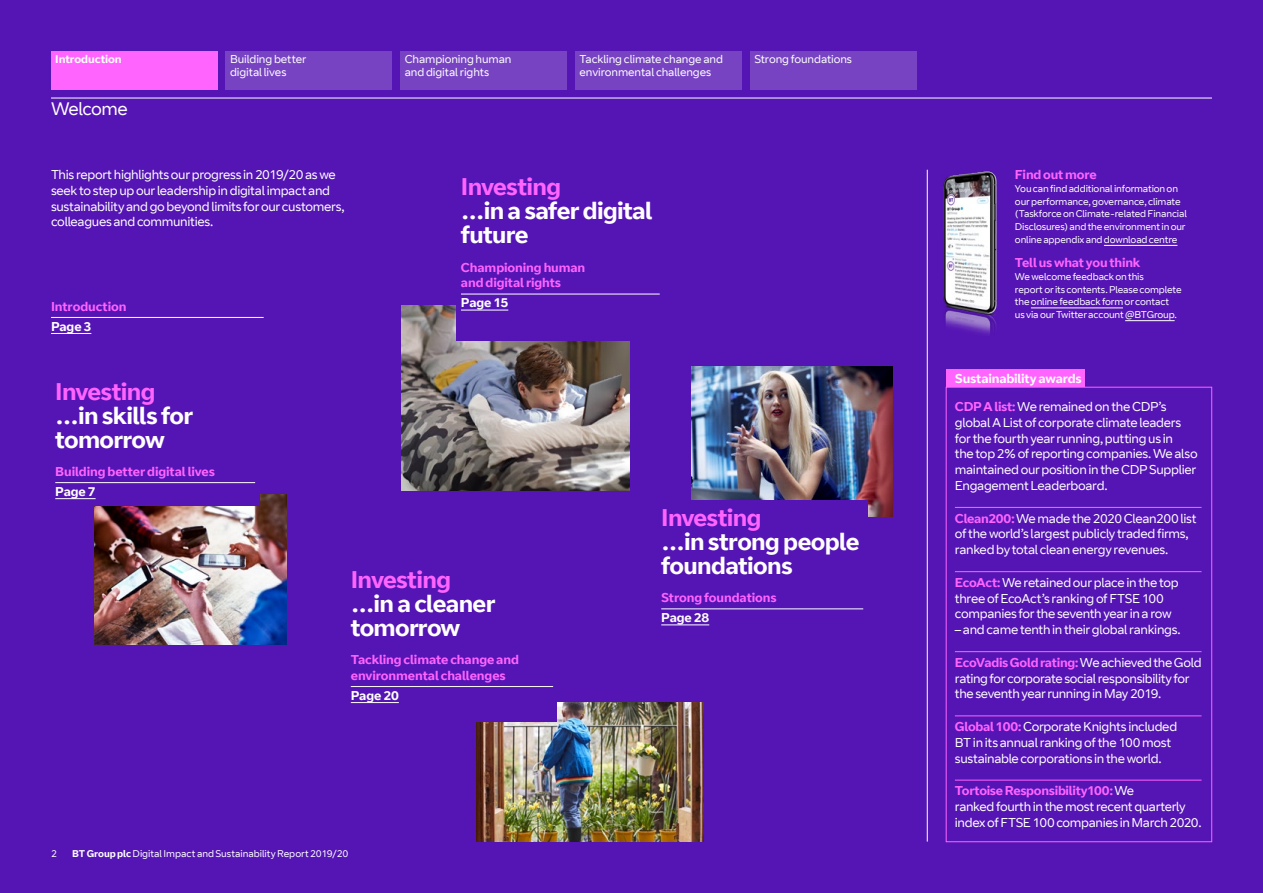
<style>
.page{position:relative;width:1263px;height:893px;background:#5514b4}
.page>*{position:absolute;margin:0;border:0;box-sizing:border-box;transform-origin:0 0}
.t1{font:700 24px/24px "BT Curve";letter-spacing:-.03em;color:#fff}
.t2{font:700 24px "BT Curve";letter-spacing:-.03em;color:#ff64ff}
.t3{font:18px "BT Curve";letter-spacing:-.035em;color:#fff}
.t4{font:12.75px/15.8px "BT Curve";letter-spacing:-.025em;color:#fff}
.t5{font:700 12.75px/15.8px "BT Curve";letter-spacing:-.01em;color:#ff64ff}
.t6{font:700 12.75px "BT Curve";letter-spacing:-.01em;color:#fff}
.t7{font:11.25px/12.8px "BT Curve";letter-spacing:-.01em;color:#fff}
.t8{font:700 11.25px "BT Curve";letter-spacing:-.01em;color:#fff}
.t9{font:9.75px/12.8px "BT Curve";letter-spacing:-.015em;color:#fff}
.s1{font-weight:700}
.s2{font-weight:700;color:#ff64ff}
</style>
<div class="page">
<div style="left:401px;top:51px;width:166px;height:38px;background:#7743c3"></div>
<div style="left:750px;top:51px;width:166px;height:38px;background:#7743c3"></div>
<div style="left:575px;top:51px;width:167px;height:38px;background:#7743c3"></div>
<div style="left:51px;top:51px;width:166px;height:38px;background:#ff64ff"></div>
<div style="left:226px;top:51px;width:166px;height:38px;background:#7743c3"></div>
<hr style="left:51px;top:98px;width:1161px;height:1px;background:#fff">
<img style="left:476px;top:703px;width:228px;height:139px">
<img style="left:691px;top:367px;width:202px;height:150px">
<img style="left:402px;top:305px;width:227px;height:185px">
<img style="left:943px;top:171px;width:54px;height:163px">
<div style="left:457px;top:170px;width:207px;height:170px;background:#5514b4"></div>
<div style="left:657px;top:500px;width:211px;height:160px;background:#5514b4"></div>
<div style="left:347px;top:562px;width:210px;height:160px;background:#5514b4"></div>
<img style="left:94px;top:494px;width:193px;height:151px">
<div style="left:51px;top:374px;width:208px;height:132px;background:#5514b4"></div>
<hr style="left:51px;top:317px;width:213px;height:1px;background:#fff">
<hr style="left:51px;top:333px;width:40px;height:1px;background:#fff">
<hr style="left:55px;top:482px;width:200px;height:1px;background:#fff">
<hr style="left:55px;top:498px;width:41px;height:1px;background:#fff">
<hr style="left:461px;top:294px;width:199px;height:1px;background:#fff">
<hr style="left:461px;top:310px;width:47px;height:1px;background:#fff">
<hr style="left:351px;top:686px;width:202px;height:1px;background:#fff">
<hr style="left:351px;top:702px;width:48px;height:1px;background:#fff">
<hr style="left:661px;top:609px;width:202px;height:1px;background:#fff">
<hr style="left:661px;top:625px;width:48px;height:1px;background:#fff">
<hr style="left:1104px;top:245px;width:73px;height:1px;background:#fff">
<hr style="left:1031px;top:308px;width:92px;height:1px;background:#fff">
<hr style="left:1125px;top:320px;width:49px;height:1px;background:#fff">
<hr style="left:927px;top:170px;width:1px;height:672px;background:#fff">
<hr style="left:955px;top:507px;width:246px;height:1px;background:#ff64ff">
<hr style="left:955px;top:571px;width:246px;height:1px;background:#ff64ff">
<hr style="left:955px;top:651px;width:246px;height:1px;background:#ff64ff">
<hr style="left:955px;top:716px;width:246px;height:1px;background:#ff64ff">
<hr style="left:955px;top:780px;width:246px;height:1px;background:#ff64ff">
<div style="left:946px;top:387px;width:266px;height:455px;border:1px solid #ff64ff"></div>
<div style="left:946px;top:370px;width:139px;height:17px;background:#ff64ff"></div>
<p class="t8" style="left:55px;top:52px;width:68px">Introduction</p>
<p class="t7" style="left:230px;top:53px;width:78px">Building better digital lives</p>
<h2 class="t3" style="left:51px;top:98px;width:78px">Welcome</h2>
<p class="t4" style="left:51px;top:167px;width:295px">This report highlights our progress in 2019/20 as we seek to step up our leadership in digital impact and sustainability and go beyond limits for our customers, colleagues and communities.</p>
<p class="t5" style="left:51px;top:299px;width:77px">Introduction</p>
<p class="t6" style="left:51px;top:319px;width:42px">Page 3</p>
<h1 class="t2" style="left:55px;top:376px;width:102px">Investing</h1>
<h1 class="t1" style="left:55px;top:404px;width:139px">…in skills for tomorrow</h1>
<p class="t5" style="left:55px;top:464px;width:161px">Building better digital lives</p>
<p class="t6" style="left:55px;top:484px;width:42px">Page 7</p>
<p class="t7" style="left:405px;top:53px;width:108px">Championing human and digital rights</p>
<p class="t7" style="left:580px;top:53px;width:145px">Tackling climate change and</p>
<p class="t7" style="left:754px;top:53px;width:99px">Strong foundations</p>
<p class="t7" style="left:580px;top:66px;width:133px">environmental challenges</p>
<h1 class="t2" style="left:461px;top:172px;width:102px">Investing</h1>
<h1 class="t1" style="left:461px;top:200px;width:193px">…in a safer digital future</h1>
<p class="t5" style="left:461px;top:260px;width:126px">Championing human and digital rights</p>
<p class="t6" style="left:461px;top:295px;width:49px">Page 15</p>
<h1 class="t2" style="left:351px;top:565px;width:102px">Investing</h1>
<h1 class="t1" style="left:351px;top:592px;width:146px">…in a cleaner tomorrow</h1>
<p class="t5" style="left:351px;top:652px;width:170px">Tackling climate change and environmental challenges</p>
<p class="t6" style="left:351px;top:688px;width:50px">Page 20</p>
<p class="t9" style="left:51px;top:847px;width:7px">2</p>
<p class="t9" style="left:72px;top:847px;width:278px"><span class="s1">BT Group plc</span> Digital Impact and Sustainability Report 2019/20</p>
<h1 class="t2" style="left:661px;top:503px;width:102px">Investing</h1>
<h1 class="t1" style="left:661px;top:530px;width:200px">…in strong people foundations</h1>
<p class="t5" style="left:661px;top:590px;width:117px">Strong foundations</p>
<p class="t6" style="left:661px;top:610px;width:49px">Page 28</p>
<p class="t5" style="left:1015px;top:167px;width:83px">Find out more</p>
<p class="t9" style="left:1015px;top:182px;width:173px">You can find additional information on our performance, governance, climate (Taskforce on Climate-related Financial Disclosures) and the environment in our online appendix and download centre</p>
<p class="t5" style="left:1015px;top:255px;width:127px">Tell us what you think</p>
<p class="t9" style="left:1015px;top:270px;width:168px">We welcome feedback on this<br>report or its contents. Please complete theonline feedback form or contact<br>us via our Twitter account @BTGroup.</p>
<p class="t6" style="left:955px;top:371px;width:128px">Sustainability awards</p>
<p class="t4" style="left:955px;top:399px;width:244px"><span class="s2">CDP A list:</span> We remained on the CDP’s global A List of corporate climate leaders for the fourth year running, putting us in thetop 2% of reporting companies. We also maintained our position in the CDP Supplier Engagement Leaderboard.</p>
<p class="t4" style="left:955px;top:511px;width:243px"><span class="s2">Clean200:</span> We made the 2020 Clean200 list of the world’s largest publicly traded firms, ranked by total clean energy revenues.</p>
<p class="t4" style="left:955px;top:575px;width:225px"><span class="s2">EcoAct:</span> We retained our place in the top three of EcoAct’s ranking of FTSE 100 companies for the seventh year in a row</p>
<p class="t4" style="left:955px;top:622px;width:227px">– andcame tenth in their global rankings.</p>
<p class="t4" style="left:955px;top:655px;width:248px"><span class="s2">EcoVadis Gold rating:</span> We achieved theGold rating forcorporate social responsibility for the seventh year running in May 2019.</p>
<p class="t4" style="left:955px;top:719px;width:224px"><span class="s2">Global 100:</span> Corporate Knights included<br>BT in its annual ranking of the 100 most sustainable corporations in the world.</p>
<p class="t4" style="left:955px;top:783px;width:248px"><span class="s2">Tortoise Responsibility100:</span> We rankedfourth in the most recent quarterly index of FTSE100 companies in March2020.</p>
</div>
